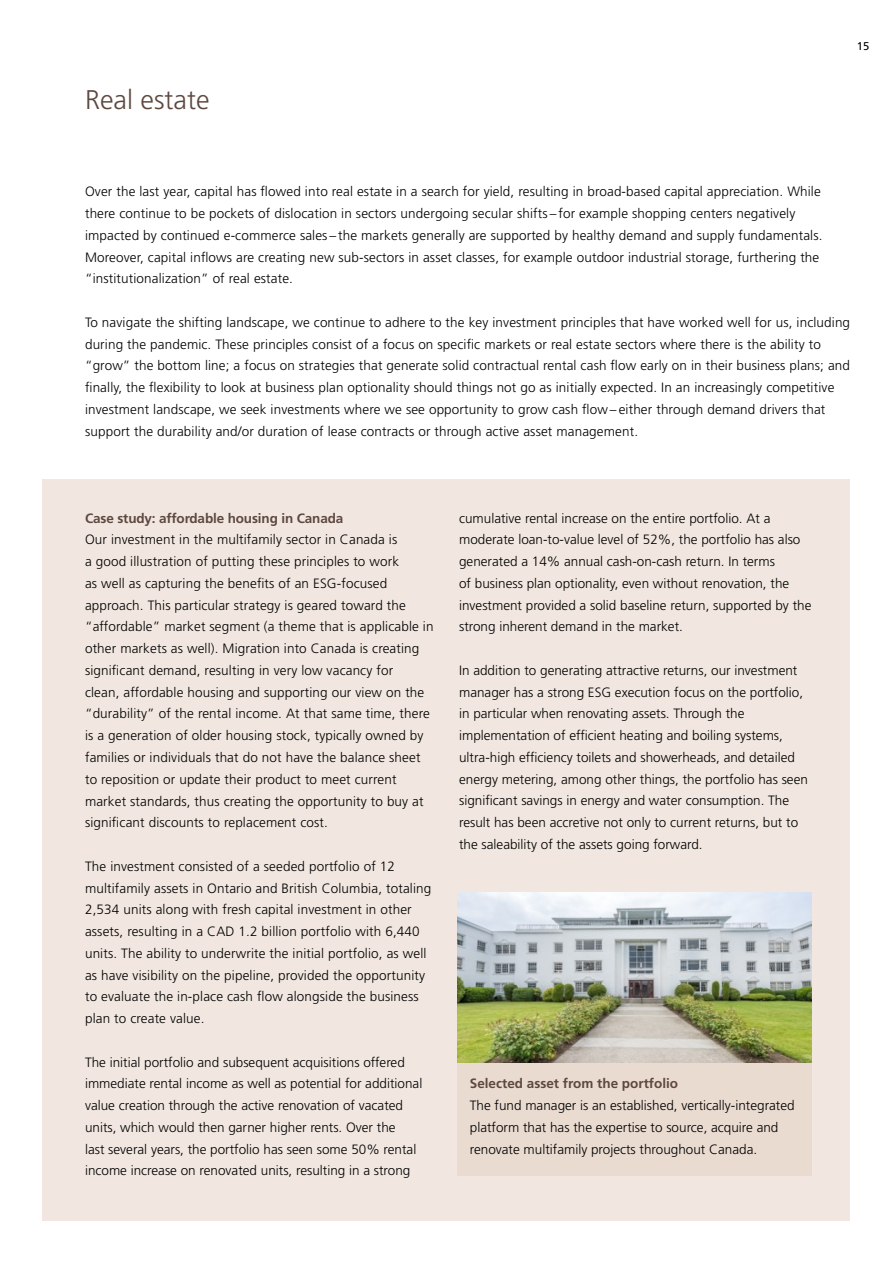
<style>
.page{position:relative;width:893px;height:1263px;background:#fff}
.page>*{position:absolute;margin:0;border:0;box-sizing:border-box;transform-origin:0 0}
.t1{font:300 27px "Frutiger LT Std";color:#5d4840}
.t2{font:300 13.5px/21.8px "Frutiger LT Std";letter-spacing:.01em;color:#000}
.t3{font:700 13.5px "Frutiger LT Std";letter-spacing:-.01em;color:#5d4840}
.t4{font:11.25px "Frutiger LT Std";color:#000}
</style>
<div class="page">
<div style="left:43px;top:479px;width:807px;height:741px;background:#f1e7e0"></div>
<div style="left:457px;top:1058px;width:355px;height:117px;background:#eadbd1"></div>
<img style="left:457px;top:892px;width:355px;height:170px">
<h1 class="t1" style="left:85px;top:85px;width:126px">Real estate</h1>
<p class="t4" style="left:857px;top:40px;width:14px">15</p>
<p class="t2" style="left:85px;top:181px;width:739px">Over the last year, capital has flowed into real estate in a search for yield, resulting in broad-based capital appreciation. While there continue to be pockets of dislocation in sectors undergoing secular shifts – for example shopping centers negatively impacted by continued e-commerce sales – the markets generally are supported by healthy demand and supply fundamentals.<br>Moreover, capital inflows are creating new sub-sectors in asset classes, for example outdoor industrial storage, furthering the “institutionalization” of real estate.</p>
<p class="t2" style="left:85px;top:312px;width:767px">To navigate the shifting landscape, we continue to adhere to the key investment principles that have worked well for us, including during the pandemic. These principles consist of a focus on specific markets or real estate sectors where there is the ability to “grow” the bottom line; a focus on strategies that generate solid contractual rental cash flow early on in their business plans; and finally, the flexibility to look at business plan optionality should things not go as initially expected. In an increasingly competitive investment landscape, we seek investments where we see opportunity to grow cash flow– either through demand drivers that support the durability and/or duration of lease contracts or through active asset management.</p>
<p class="t3" style="left:85px;top:510px;width:260px">Case study: affordable housing in Canada</p>
<p class="t2" style="left:85px;top:529px;width:350px">Our investment in the multifamily sector in Canada is<br>a good illustration of putting these principles to work<br>as well as capturing the benefits of an ESG-focused approach. This particular strategy is geared toward the “affordable” market segment (a theme that is applicable in other markets as well). Migration into Canada is creating significant demand, resulting in very low vacancy for<br>clean, affordable housing and supporting our view on the “durability” of the rental income. At that same time, there is a generation of older housing stock, typically owned by families or individuals that do not have the balance sheet to reposition or update their product to meet current market standards, thus creating the opportunity to buy at significant discounts to replacement cost.</p>
<p class="t2" style="left:85px;top:855px;width:348px">The investment consisted of a seeded portfolio of 12 multifamily assets in Ontario and British Columbia, totaling 2,534 units along with fresh capital investment in other assets, resulting in a CAD 1.2 billion portfolio with 6,440 units. The ability to underwrite the initial portfolio, as well as have visibility on the pipeline, provided the opportunity to evaluate the in-place cash flow alongside the business plan to create value.</p>
<p class="t2" style="left:85px;top:1051px;width:339px">The initial portfolio and subsequent acquisitions offered immediate rental income as well as potential for additional value creation through the active renovation of vacated units, which would then garner higher rents. Over the<br>last several years, the portfolio has seen some 50% rental income increase on renovated units, resulting in a strong</p>
<p class="t2" style="left:459px;top:507px;width:354px">cumulative rental increase on the entire portfolio. At a moderate loan-to-value level of 52%, the portfolio has also generated a 14% annual cash-on-cash return. In terms<br>of business plan optionality, even without renovation, the investment provided a solid baseline return, supported by the strong inherent demand in the market.</p>
<p class="t2" style="left:459px;top:660px;width:350px">In addition to generating attractive returns, our investment manager has a strong ESG execution focus on the portfolio, in particular when renovating assets. Through the implementation of efficient heating and boiling systems, ultra-high efficiency toilets and showerheads, and detailed energy metering, among other things, the portfolio has seen significant savings in energy and water consumption. The result has been accretive not only to current returns, but to the saleability of the assets going forward.</p>
<p class="t3" style="left:470px;top:1076px;width:210px">Selected asset from the portfolio</p>
<p class="t2" style="left:470px;top:1095px;width:326px">The fund manager is an established, vertically-integrated platform that has the expertise to source, acquire and renovate multifamily projects throughout Canada.</p>
</div>
